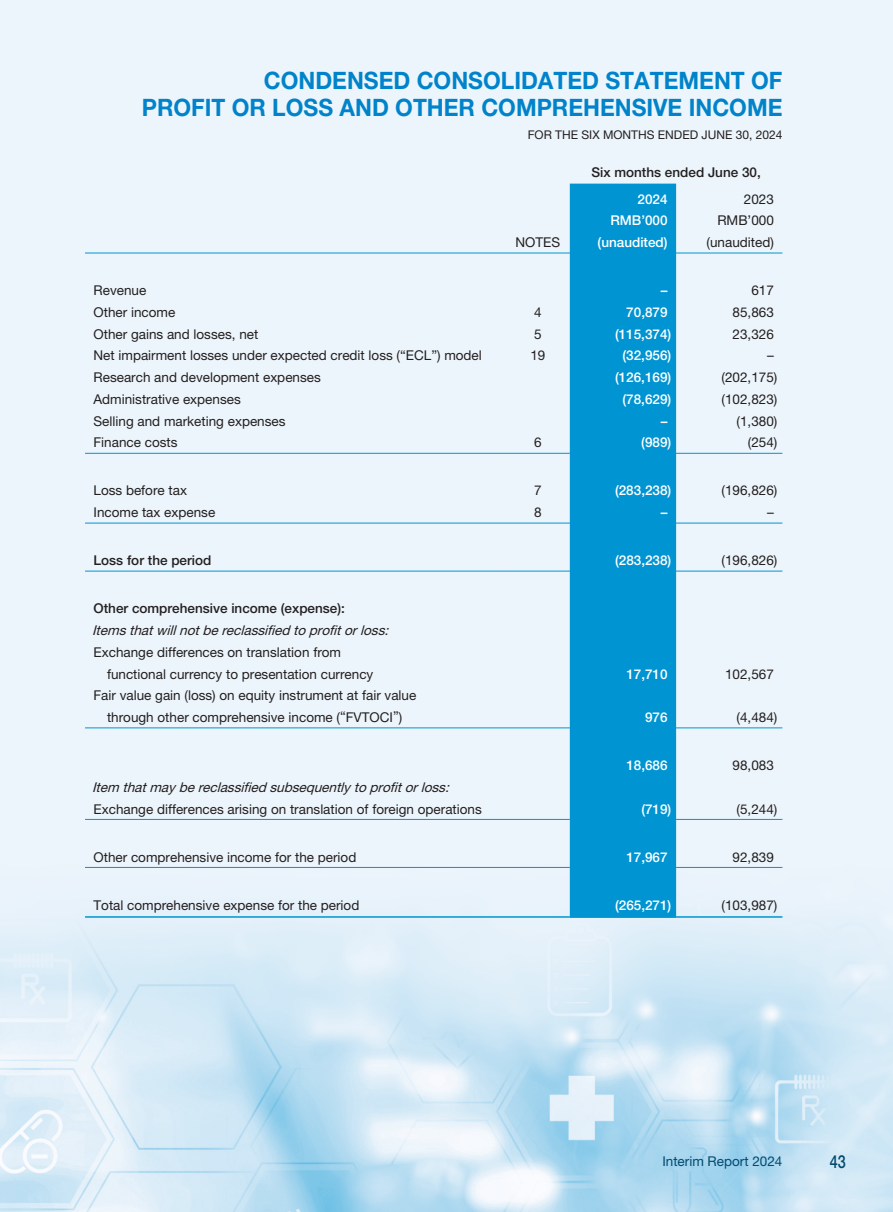
<style>
.page{position:relative;width:893px;height:1212px;background:#fff}
.page>*{position:absolute;margin:0;border:0;box-sizing:border-box;transform-origin:0 0}
.t1{font:700 24px/27px "Helvetica Neue LT Std";color:#0083ca;text-align:right;scale:.95 1}
.t2{font:500 18px "Helvetica Neue LT Std";color:#024a6e;scale:.8 1}
.t3{font:13.5px/21.8px "Helvetica Neue LT Std";color:#231f20}
.t4{font:500 13.5px "Helvetica Neue LT Std";color:#fff}
.t5{font:italic 13.5px "Helvetica Neue LT Std";color:#231f20}
.t6{font:500 13.5px "Helvetica Neue LT Std";color:#231f20}
.t7{font:13.5px "Helvetica Neue LT Std";color:#024a6e}
.t8{font:12px "Helvetica Neue LT Std";color:#231f20}
</style>
<div class="page">
<img style="left:0;top:0;width:893px;height:1212px">
<div style="left:570px;top:184px;width:106px;height:732px;background:#0095d2"></div>
<hr style="left:85px;top:253px;width:421px;height:1px;background:#0095d2">
<hr style="left:506px;top:253px;width:64px;height:1px;background:#0095d2">
<hr style="left:570px;top:253px;width:106px;height:1px;background:#0095d2">
<hr style="left:676px;top:253px;width:106px;height:1px;background:#0095d2">
<hr style="left:85px;top:453px;width:421px;height:1px;background:#0095d2">
<hr style="left:506px;top:453px;width:64px;height:1px;background:#0095d2">
<hr style="left:570px;top:453px;width:106px;height:1px;background:#0095d2">
<hr style="left:676px;top:453px;width:106px;height:1px;background:#0095d2">
<hr style="left:85px;top:523px;width:421px;height:1px;background:#0095d2">
<hr style="left:506px;top:523px;width:64px;height:1px;background:#0095d2">
<hr style="left:570px;top:523px;width:106px;height:1px;background:#0095d2">
<hr style="left:676px;top:523px;width:106px;height:1px;background:#0095d2">
<hr style="left:85px;top:571px;width:421px;height:1px;background:#0095d2">
<hr style="left:506px;top:571px;width:64px;height:1px;background:#0095d2">
<hr style="left:570px;top:571px;width:106px;height:1px;background:#0095d2">
<hr style="left:676px;top:571px;width:106px;height:1px;background:#0095d2">
<hr style="left:85px;top:727px;width:421px;height:1px;background:#0095d2">
<hr style="left:506px;top:727px;width:64px;height:1px;background:#0095d2">
<hr style="left:570px;top:727px;width:106px;height:1px;background:#0095d2">
<hr style="left:676px;top:727px;width:106px;height:1px;background:#0095d2">
<hr style="left:85px;top:819px;width:421px;height:1px;background:#0095d2">
<hr style="left:506px;top:819px;width:64px;height:1px;background:#0095d2">
<hr style="left:570px;top:819px;width:106px;height:1px;background:#0095d2">
<hr style="left:676px;top:819px;width:106px;height:1px;background:#0095d2">
<hr style="left:85px;top:867px;width:421px;height:1px;background:#0095d2">
<hr style="left:506px;top:867px;width:64px;height:1px;background:#0095d2">
<hr style="left:570px;top:867px;width:106px;height:1px;background:#0095d2">
<hr style="left:676px;top:867px;width:106px;height:1px;background:#0095d2">
<hr style="left:85px;top:916px;width:421px;height:2px;background:#0095d2">
<hr style="left:506px;top:916px;width:64px;height:2px;background:#0095d2">
<hr style="left:570px;top:916px;width:106px;height:2px;background:#0095d2">
<hr style="left:676px;top:916px;width:106px;height:2px;background:#0095d2">
<h1 class="t1" style="left:142px;top:67px;width:676px">CONDENSED CONSOLIDATED STATEMENT OF<br>PROFIT OR LOSS AND OTHER COMPREHENSIVE INCOME</h1>
<p class="t8" style="left:528px;top:128px;width:256px">FOR THE SIX MONTHS ENDED JUNE 30, 2024</p>
<p class="t6" style="left:591px;top:165px;width:171px">Six months ended June 30,</p>
<p class="t4" style="left:638px;top:191px;width:32px">2024</p>
<p class="t3" style="left:744px;top:188px;width:32px">2023</p>
<p class="t4" style="left:610px;top:213px;width:59px">RMB’000</p>
<p class="t3" style="left:717px;top:210px;width:58px">RMB’000</p>
<p class="t3" style="left:515px;top:231px;width:46px">NOTES</p>
<p class="t4" style="left:598px;top:234px;width:72px">(unaudited)</p>
<p class="t3" style="left:707px;top:231px;width:69px">(unaudited)</p>
<p class="t3" style="left:94px;top:279px;width:54px">Revenue</p>
<p class="t4" style="left:661px;top:282px;width:8px">–</p>
<p class="t3" style="left:751px;top:279px;width:24px">617</p>
<p class="t3" style="left:94px;top:301px;width:83px">Other income</p>
<p class="t3" style="left:534px;top:301px;width:9px">4</p>
<p class="t4" style="left:626px;top:304px;width:43px">70,879</p>
<p class="t3" style="left:733px;top:301px;width:43px">85,863</p>
<p class="t3" style="left:94px;top:323px;width:166px">Other gains and losses, net</p>
<p class="t3" style="left:534px;top:323px;width:9px">5</p>
<p class="t4" style="left:615px;top:326px;width:58px">(115,374)</p>
<p class="t3" style="left:733px;top:323px;width:43px">23,326</p>
<p class="t3" style="left:94px;top:345px;width:390px">Net impairment losses under expected credit loss (“ECL”) model</p>
<p class="t3" style="left:530px;top:345px;width:17px">19</p>
<p class="t4" style="left:623px;top:348px;width:50px">(32,956)</p>
<p class="t3" style="left:767px;top:345px;width:8px">–</p>
<p class="t3" style="left:94px;top:366px;width:229px">Research and development expenses</p>
<p class="t4" style="left:615px;top:369px;width:58px">(126,169)</p>
<p class="t3" style="left:722px;top:366px;width:57px">(202,175)</p>
<p class="t3" style="left:94px;top:388px;width:149px">Administrative expenses</p>
<p class="t4" style="left:623px;top:391px;width:50px">(78,629)</p>
<p class="t3" style="left:722px;top:388px;width:57px">(102,823)</p>
<p class="t3" style="left:94px;top:410px;width:194px">Selling and marketing expenses</p>
<p class="t4" style="left:661px;top:413px;width:8px">–</p>
<p class="t3" style="left:737px;top:410px;width:42px">(1,380)</p>
<p class="t3" style="left:94px;top:432px;width:86px">Finance costs</p>
<p class="t3" style="left:534px;top:432px;width:9px">6</p>
<p class="t4" style="left:641px;top:435px;width:32px">(989)</p>
<p class="t3" style="left:748px;top:432px;width:31px">(254)</p>
<p class="t3" style="left:94px;top:480px;width:95px">Loss before tax</p>
<p class="t3" style="left:534px;top:480px;width:9px">7</p>
<p class="t4" style="left:615px;top:483px;width:58px">(283,238)</p>
<p class="t3" style="left:722px;top:480px;width:57px">(196,826)</p>
<p class="t3" style="left:94px;top:501px;width:123px">Income tax expense</p>
<p class="t3" style="left:534px;top:501px;width:9px">8</p>
<p class="t4" style="left:661px;top:504px;width:8px">–</p>
<p class="t3" style="left:767px;top:501px;width:8px">–</p>
<p class="t6" style="left:94px;top:552px;width:119px">Loss for the period</p>
<p class="t4" style="left:615px;top:552px;width:58px">(283,238)</p>
<p class="t3" style="left:722px;top:549px;width:57px">(196,826)</p>
<p class="t6" style="left:94px;top:600px;width:253px">Other comprehensive income (expense):</p>
<p class="t5" style="left:92px;top:622px;width:302px">Itemsthatwillnotbereclassified toprofitorloss:</p>
<p class="t3" style="left:107px;top:641px;width:268px;text-indent:-13px">Exchange differences on translation from functional currency to presentation currency</p>
<p class="t4" style="left:626px;top:666px;width:43px">17,710</p>
<p class="t3" style="left:725px;top:663px;width:50px">102,567</p>
<p class="t3" style="left:94px;top:684px;width:324px;text-align:center">Fair value gain (loss) on equity instrument at fair value through other comprehensive income (“FVTOCI”)</p>
<p class="t4" style="left:645px;top:709px;width:24px">976</p>
<p class="t3" style="left:737px;top:706px;width:42px">(4,484)</p>
<p class="t4" style="left:626px;top:757px;width:43px">18,686</p>
<p class="t3" style="left:733px;top:754px;width:43px">98,083</p>
<p class="t5" style="left:92px;top:779px;width:362px">Item thatmaybereclassified subsequentlytoprofitorloss:</p>
<p class="t3" style="left:94px;top:798px;width:390px">Exchange differences arising on translation of foreign operations</p>
<p class="t4" style="left:641px;top:801px;width:32px">(719)</p>
<p class="t3" style="left:737px;top:798px;width:42px">(5,244)</p>
<p class="t3" style="left:94px;top:846px;width:264px">Other comprehensive income for the period</p>
<p class="t4" style="left:626px;top:849px;width:43px">17,967</p>
<p class="t3" style="left:733px;top:846px;width:43px">92,839</p>
<p class="t3" style="left:94px;top:894px;width:267px">Total comprehensive expense for the period</p>
<p class="t4" style="left:615px;top:897px;width:58px">(265,271)</p>
<p class="t3" style="left:722px;top:894px;width:57px">(103,987)</p>
<p class="t7" style="left:662px;top:1153px;width:122px">Interim Report 2024</p>
<h2 class="t2" style="left:830px;top:1151px;width:22px">43</h2>
</div>
